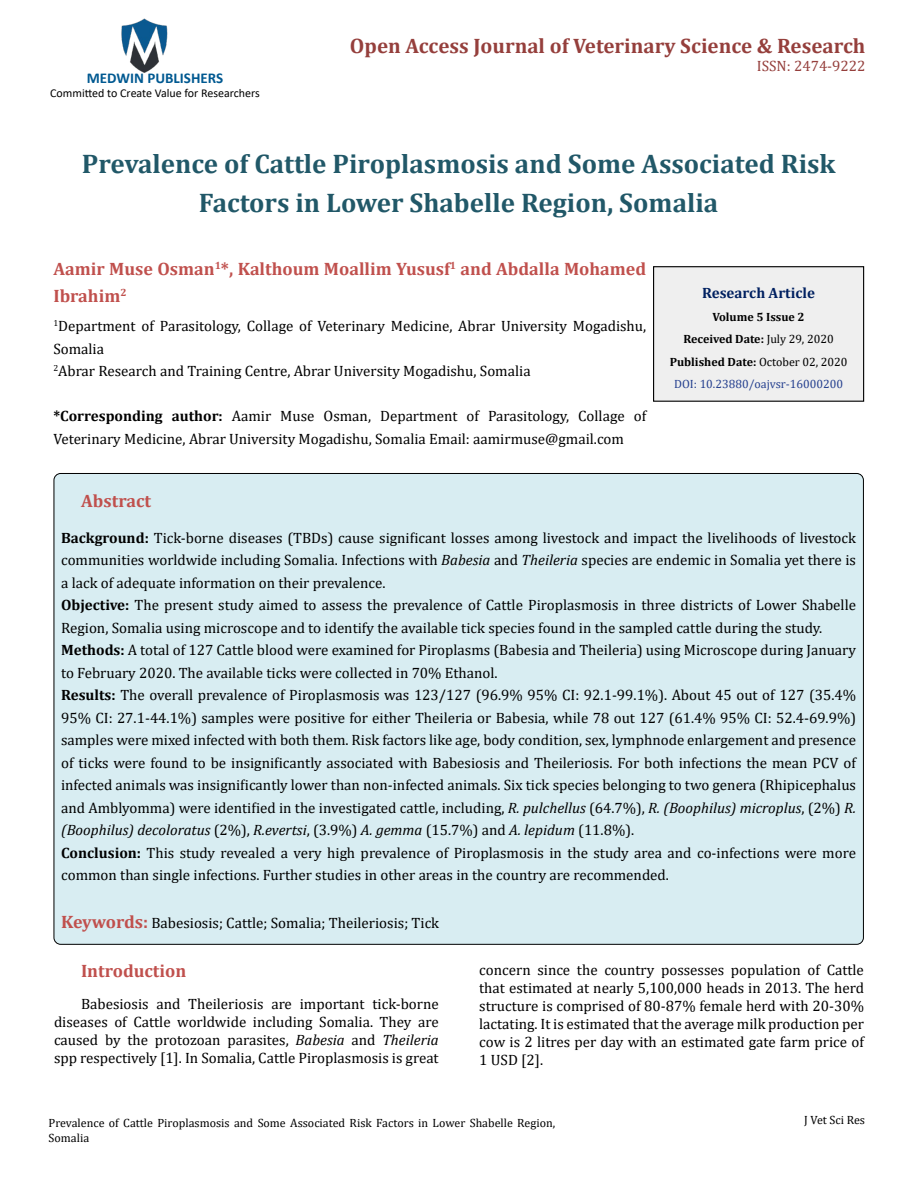
<style>
.page{position:relative;width:918px;height:1188px;background:#fff}
.page>*{position:absolute;margin:0;border:0;box-sizing:border-box;transform-origin:0 0}
.t1{font:700 27px/39px "Cambria";color:#215868;text-align:center}
.t2{font:700 21px "Cambria";color:#953f3c}
.t3{font:700 18px/27px "Cambria";color:#c0504d}
.t4{font:15px/22.5px "Cambria";color:#000}
.t5{font:700 15px "Calibri";color:#005991}
.t6{font:700 15px "Cambria";color:#002060}
.t7{font:15px "Cambria";color:#953f3c}
.t8{font:12px/14.4px "Cambria";color:#000}
.t9{font:700 12px/22.5px "Cambria";color:#000;text-align:center}
.t10{font:12px "Calibri";color:#000}
.s1{font-weight:700}
.s2{font-weight:400}
.s3{font-weight:400;color:#25408f}
.s4{font-style:italic}
.s5{font-weight:700;font-size:18px;color:#c0504d}
</style>
<div class="page">
<img style="left:121px;top:18px;width:47px;height:55px">
<div style="left:654px;top:267px;width:210px;height:134px;background:#efefef"></div>
<div style="left:653px;top:266px;width:211px;height:136px;border:1px solid #000"></div>
<div style="left:54px;top:473px;width:809px;height:471px;background:#d8edf2;border-radius:7px"></div>
<p class="t5" style="left:87px;top:67px;width:138px">MEDWIN PUBLISHERS</p>
<p class="t10" style="left:50px;top:85px;width:211px">Committed to Create Value for Researchers</p>
<h2 class="t2" style="left:350px;top:31px;width:517px">Open Access Journal of Veterinary Science &amp; Research</h2>
<p class="t7" style="left:757px;top:57px;width:110px">ISSN: 2474-9222</p>
<h1 class="t1" style="left:82px;top:144px;width:755px">Prevalence of Cattle Piroplasmosis and Some Associated Risk<br>Factors in Lower Shabelle Region, Somalia</h1>
<p class="t3" style="left:53px;top:255px;width:594px">Aamir Muse Osman<sup>1</sup>*, Kalthoum Moallim Yususf<sup>1</sup> and Abdalla Mohamed<br>Ibrahim<sup>2</sup></p>
<p class="t4" style="left:53px;top:315px;width:594px"><sup>1</sup>Department of Parasitology, Collage of Veterinary Medicine, Abrar University Mogadishu,<br>Somalia<br><sup>2</sup>Abrar Research and Training Centre, Abrar University Mogadishu, Somalia</p>
<p class="t4" style="left:53px;top:405px;width:594px"><span class="s1">*Corresponding author:</span> Aamir Muse Osman, Department of Parasitology, Collage of<br>Veterinary Medicine, Abrar University Mogadishu, Somalia Email: aamirmuse@gmail.com</p>
<p class="t6" style="left:702px;top:283px;width:114px">Research Article</p>
<p class="t9" style="left:670px;top:305px;width:179px">Volume 5 Issue 2<br>Received Date: <span class="s2">July 29, 2020<br></span>Published Date: <span class="s2">October 02, 2020<br></span><span class="s3">DOI: 10.23880/oajvsr-16000200</span></p>
<p class="t3" style="left:81px;top:486px;width:71px">Abstract</p>
<p class="t4" style="left:61px;top:526px;width:797px"><span class="s1">Background:</span> Tick-borne diseases (TBDs) cause significant losses among livestock and impact the livelihoods of livestock communities worldwide including Somalia. Infections with <span class="s4">Babesia</span> and <span class="s4">Theileria</span> species are endemic in Somalia yet there is a lack of adequate information on their prevalence.<br><span class="s1">Objective:</span> The present study aimed to assess the prevalence of Cattle Piroplasmosis in three districts of Lower Shabelle Region, Somalia using microscope and to identify the available tick species found in the sampled cattle during the study.<br><span class="s1">Methods:</span> A total of 127 Cattle blood were examined for Piroplasms (Babesia and Theileria) using Microscope during January to February 2020. The available ticks were collected in 70% Ethanol.<br><span class="s1">Results:</span> The overall prevalence of Piroplasmosis was 123/127 (96.9% 95% CI: 92.1-99.1%). About 45 out of 127 (35.4% 95% CI: 27.1-44.1%) samples were positive for either Theileria or Babesia, while 78 out 127 (61.4% 95% CI: 52.4-69.9%) samples were mixed infected with both them. Risk factors like age, body condition, sex, lymphnode enlargement and presence of ticks were found to be insignificantly associated with Babesiosis and Theileriosis. For both infections the mean PCV of infected animals was insignificantly lower than non-infected animals. Six tick species belonging to two genera (Rhipicephalus and Amblyomma) were identified in the investigated cattle, including, <span class="s4">R. pulchellus</span> (64.7%), <span class="s4">R. (Boophilus) microplus</span>, (2%) <span class="s4">R. (Boophilus) decoloratus</span> (2%), <span class="s4">R.evertsi</span>, (3.9%) <span class="s4">A. gemma</span> (15.7%) and <span class="s4">A. lepidum</span> (11.8%).<br><span class="s1">Conclusion:</span> This study revealed a very high prevalence of Piroplasmosis in the study area and co-infections were more common than single infections. Further studies in other areas in the country are recommended.</p>
<p class="t4" style="left:61px;top:912px;width:380px"><span class="s5">Keywords:</span> Babesiosis; Cattle; Somalia; Theileriosis; Tick</p>
<p class="t3" style="left:81px;top:957px;width:107px">Introduction</p>
<p class="t4" style="left:54px;top:995px;width:386px;line-height:18px;text-align:justify;text-indent:27px">Babesiosis and Theileriosis are important tick-borne diseases of Cattle worldwide including Somalia. They are caused by the protozoan parasites, <span class="s4">Babesia</span> and <span class="s4">Theileria </span>spp respectively [1]. In Somalia, Cattle Piroplasmosis is great</p>
<p class="t4" style="left:479px;top:961px;width:386px;line-height:18px;text-align:justify">concern since the country possesses population of Cattle that estimated at nearly 5,100,000 heads in 2013. The herd structure is comprised of 80-87% female herd with 20-30% lactating. It is estimated that the average milk production per cow is 2 litres per day with an estimated gate farm price of 1 USD [2].</p>
<p class="t8" style="left:49px;top:1116px;width:508px">Prevalence of Cattle Piroplasmosis and Some Associated Risk Factors in Lower Shabelle Region,<br>Somalia</p>
<p class="t8" style="left:804px;top:1113px;width:62px">J Vet Sci Res</p>
</div>
